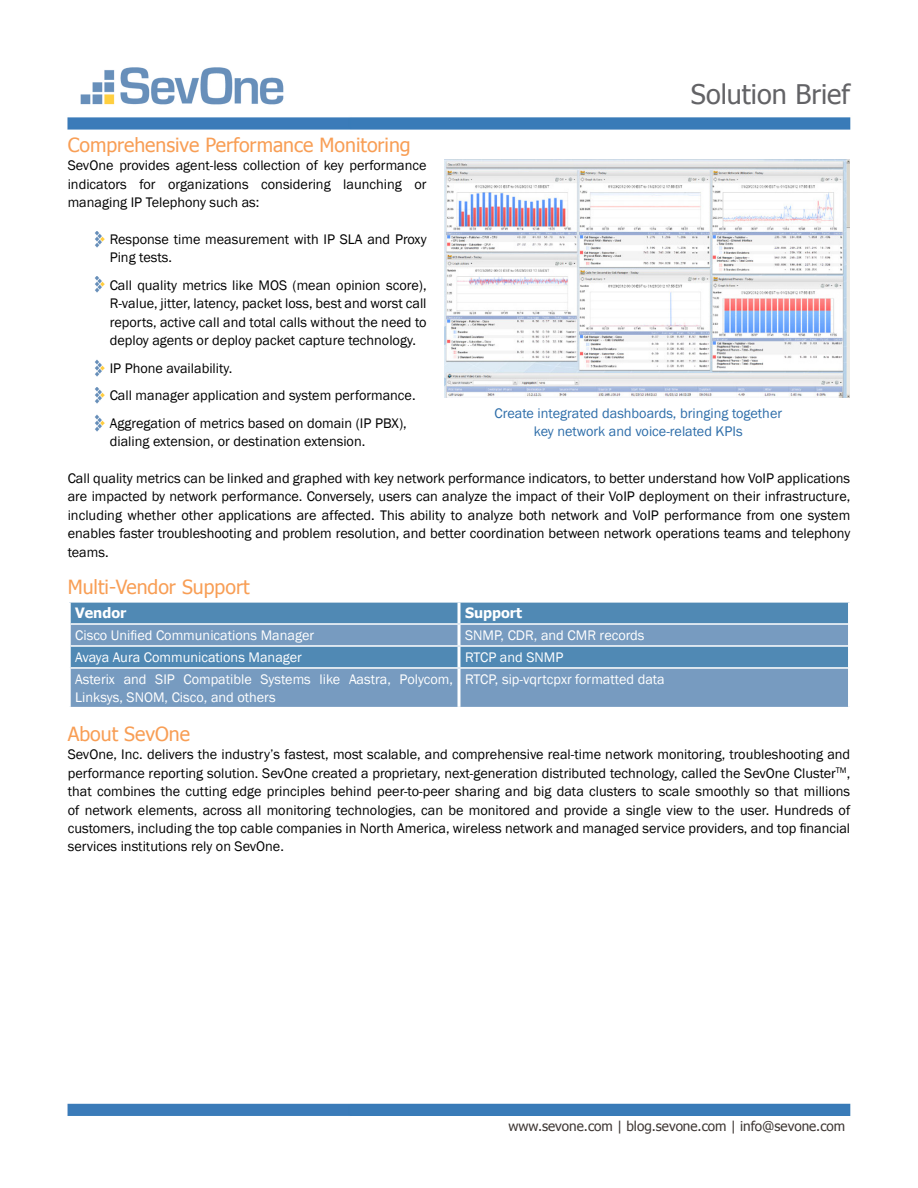
<style>
.page{position:relative;width:918px;height:1188px;background:#fff}
.page>*{position:absolute;margin:0;border:0;box-sizing:border-box;transform-origin:0 0}
.t1{font:27px "Tahoma";color:#636366}
.t2{font:19.5px "Tahoma";color:#f89e55}
.t3{font:14.25px/18.5px "Franklin Gothic";color:#000;text-align:justify}
.t4{font:14.25px/18.5px "Franklin Gothic";color:#fff}
.t5{font:14.25px "Franklin Gothic";color:#2d6da9}
.t6{font:700 14.25px "Tahoma";color:#fff}
.t7{font:13.5px "Tahoma";color:#3e3734}
</style>
<div class="page">
<img style="left:67px;top:67px;width:784px;height:1049px">
<div style="left:71px;top:603px;width:777px;height:20px;background:#5089b4"></div>
<svg style="left:71px;top:625px;width:777px;height:82px;background:#6d96bd"></svg>
<hr style="left:68px;top:600px;width:391px;height:3px;background:#fff">
<hr style="left:68px;top:603px;width:3px;height:21px;background:#fff">
<hr style="left:459px;top:600px;width:392px;height:3px;background:#fff">
<hr style="left:458px;top:603px;width:2px;height:20px;background:#fff">
<hr style="left:848px;top:603px;width:3px;height:21px;background:#fff">
<hr style="left:68px;top:624px;width:3px;height:22px;background:#fff">
<hr style="left:458px;top:625px;width:2px;height:20px;background:#fff">
<hr style="left:848px;top:624px;width:3px;height:22px;background:#fff">
<hr style="left:68px;top:646px;width:3px;height:22px;background:#fff">
<hr style="left:458px;top:647px;width:2px;height:20px;background:#fff">
<hr style="left:848px;top:646px;width:3px;height:22px;background:#fff">
<hr style="left:68px;top:668px;width:3px;height:39px;background:#fff">
<hr style="left:458px;top:669px;width:2px;height:38px;background:#fff">
<hr style="left:848px;top:668px;width:3px;height:39px;background:#fff">
<hr style="left:68px;top:707px;width:391px;height:3px;background:#fff">
<hr style="left:459px;top:707px;width:392px;height:3px;background:#fff">
<hr style="left:71px;top:623px;width:388px;height:2px;background:#fff">
<hr style="left:459px;top:623px;width:389px;height:2px;background:#fff">
<hr style="left:71px;top:645px;width:388px;height:2px;background:#fff">
<hr style="left:459px;top:645px;width:389px;height:2px;background:#fff">
<hr style="left:71px;top:667px;width:388px;height:2px;background:#fff">
<hr style="left:459px;top:667px;width:389px;height:2px;background:#fff">
<img style="left:445px;top:159px;width:405px;height:239px">
<img style="left:89px;top:231px;width:15px;height:17px">
<img style="left:89px;top:276px;width:16px;height:17px">
<img style="left:89px;top:360px;width:16px;height:16px">
<img style="left:89px;top:387px;width:16px;height:17px">
<img style="left:89px;top:414px;width:16px;height:17px">
<p class="t1" style="left:691px;top:76px;width:161px">Solution Brief</p>
<p class="t2" style="left:68px;top:132px;width:345px">Comprehensive Performance Monitoring</p>
<p class="t3" style="left:68px;top:156px;width:360px">SevOne provides agent-less collection of key performance indicators for organizations considering launching or managing IP Telephony such as:</p>
<p class="t3" style="left:110px;top:230px;width:318px">Response time measurement with IP SLA and Proxy<br>Ping tests.</p>
<p class="t3" style="left:110px;top:276px;width:318px">Call quality metrics like MOS (mean opinion score), R-value, jitter, latency, packet loss, best and worst call reports, active call and total calls without the need to deploy agents or deploy packet capture technology.</p>
<p class="t3" style="left:110px;top:359px;width:124px">IP Phone availability.</p>
<p class="t3" style="left:110px;top:386px;width:307px">Call manager application and system performance.</p>
<p class="t3" style="left:110px;top:414px;width:299px">Aggregation of metrics based on domain (IP PBX),</p>
<p class="t3" style="left:110px;top:432px;width:257px">dialing extension, or destination extension.</p>
<p class="t3" style="left:68px;top:469px;width:784px">Call quality metrics can be linked and graphed with key network performance indicators, to better understand how VoIP applications are impacted by network performance. Conversely, users can analyze the impact of their VoIP deployment on their infrastructure, including whether other applications are affected. This ability to analyze both network and VoIP performance from one system enables faster troubleshooting and problem resolution, and better coordination between network operations teams and telephony teams.</p>
<p class="t2" style="left:68px;top:573px;width:183px">Multi-Vendor Support</p>
<p class="t6" style="left:75px;top:603px;width:53px">Vendor</p>
<p class="t6" style="left:465px;top:603px;width:58px">Support</p>
<p class="t4" style="left:75px;top:626px;width:240px">Cisco Unified Communications Manager</p>
<p class="t4" style="left:465px;top:626px;width:181px">SNMP, CDR, and CMR records</p>
<p class="t4" style="left:75px;top:648px;width:228px">Avaya Aura Communications Manager</p>
<p class="t4" style="left:465px;top:648px;width:100px">RTCP and SNMP</p>
<p class="t4" style="left:75px;top:670px;width:379px">Asterix and SIP Compatible Systems like Aastra, Polycom,<br>Linksys, SNOM, Cisco, and others</p>
<p class="t4" style="left:465px;top:670px;width:201px">RTCP, sip-vqrtcpxr formatted data</p>
<p class="t2" style="left:68px;top:721px;width:124px">About SevOne</p>
<p class="t3" style="left:68px;top:746px;width:784px">SevOne, Inc. delivers the industry’s fastest, most scalable, and comprehensive real-time network monitoring, troubleshooting and performance reporting solution. SevOne created a proprietary, next-generation distributed technology, called the SevOne Cluster<sup>TM</sup>, that combines the cutting edge principles behind peer-to-peer sharing and big data clusters to scale smoothly so that millions of network elements, across all monitoring technologies, can be monitored and provide a single view to the user. Hundreds of customers, including the top cable companies in North America, wireless network and managed service providers, and top financial services institutions rely on SevOne.</p>
<p class="t5" style="left:495px;top:404px;width:289px">Create integrated dashboards, bringing together</p>
<p class="t5" style="left:534px;top:423px;width:210px">key network and voice-related KPIs</p>
<p class="t7" style="left:508px;top:1117px;width:338px">www.sevone.com | blog.sevone.com | info@sevone.com</p>
</div>
